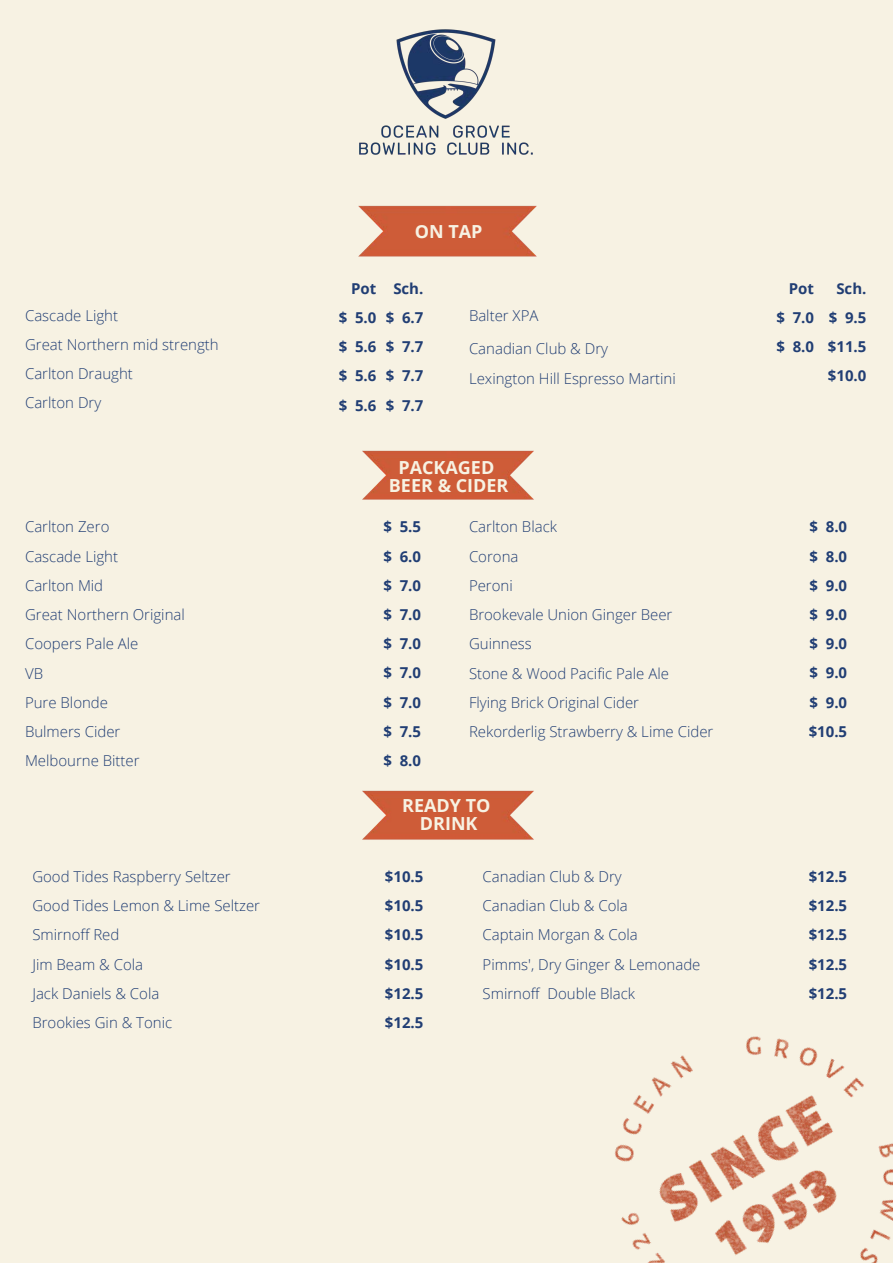
<style>
.page{position:relative;width:893px;height:1264px;background:#fff}
.page>*{position:absolute;margin:0;border:0;box-sizing:border-box;transform-origin:0 0}
.t1{font:700 18px/18px "Open Sans";color:#f7f2e3;text-align:center}
.t2{font:300 15px/29.2px "Open Sans";color:#213e74}
.t3{font:700 15px/29.2px "Open Sans";color:#213e74;text-align:justify}
</style>
<div class="page">
<div style="left:0;top:0;width:892px;height:1262px;background:#f7f2e3"></div>
<img style="left:359px;top:29px;width:174px;height:126px">
<img style="left:358px;top:205px;width:179px;height:52px">
<img style="left:362px;top:450px;width:172px;height:50px">
<img style="left:362px;top:790px;width:172px;height:50px">
<img style="left:614px;top:1036px;width:278px;height:226px">
<p class="t1" style="left:415px;top:222px;width:69px">ON TAP</p>
<p class="t3" style="left:338px;top:273px;width:39px;text-indent:13px">Pot $ 5.0 $ 5.6 $ 5.6 $ 5.6</p>
<p class="t3" style="left:827px;top:273px;width:40px;text-align:center">Sch. $ 9.5 $11.5 $10.0</p>
<p class="t3" style="left:385px;top:273px;width:39px;text-align:center">Sch. $ 6.7 $ 7.7 $ 7.7 $ 7.7</p>
<p class="t3" style="left:776px;top:273px;width:39px;text-indent:13px">Pot $ 7.0 $ 8.0</p>
<p class="t2" style="left:25px;top:300px;width:195px">Cascade Light<br>Great Northern mid strength<br>Carlton Draught<br>Carlton Dry</p>
<p class="t2" style="left:469px;top:299px;width:141px;line-height:33px">Balter XPA<br>Canadian Club &amp; Dry</p>
<p class="t2" style="left:469px;top:364px;width:208px">Lexington Hill Espresso Martini</p>
<p class="t1" style="left:389px;top:457px;width:121px">PACKAGED<br>BEER &amp; CIDER</p>
<p class="t2" style="left:25px;top:512px;width:161px">Carlton Zero<br>Cascade Light<br>Carlton Mid<br>Great Northern Original<br>Coopers Pale Ale<br>VB<br>Pure Blonde<br>Bulmers Cider<br>Melbourne Bitter</p>
<p class="t3" style="left:383px;top:512px;width:39px">$ 5.5 $ 6.0 $ 7.0 $ 7.0 $ 7.0 $ 7.0 $ 7.0 $ 7.5 $ 8.0</p>
<p class="t3" style="left:808px;top:512px;width:40px">$ 8.0 $ 8.0 $ 9.0 $ 9.0 $ 9.0 $ 9.0 $ 9.0 $10.5</p>
<p class="t2" style="left:469px;top:512px;width:246px">Carlton Black<br>Corona<br>Peroni<br>Brookevale Union Ginger Beer<br>Guinness<br>Stone &amp; Wood Pacific Pale Ale<br>Flying Brick Original Cider<br>Rekorderlig Strawberry &amp; Lime Cider</p>
<p class="t1" style="left:402px;top:796px;width:90px">READY TO<br>DRINK</p>
<p class="t2" style="left:32px;top:861px;width:229px">Good Tides Raspberry Seltzer<br>Good Tides Lemon &amp; Lime Seltzer<br>Smirnoff Red<br>Jim Beam &amp; Cola<br>Jack Daniels &amp; Cola<br>Brookies Gin &amp; Tonic</p>
<p class="t3" style="left:385px;top:861px;width:40px">$10.5 $10.5 $10.5 $10.5 $12.5 $12.5</p>
<p class="t2" style="left:482px;top:861px;width:219px">Canadian Club &amp; Dry<br>Canadian Club &amp; Cola<br>Captain Morgan &amp; Cola<br>Pimms', Dry Ginger &amp; Lemonade<br>Smirnoff Double Black</p>
<p class="t3" style="left:808px;top:861px;width:40px">$12.5 $12.5 $12.5 $12.5 $12.5</p>
</div>
